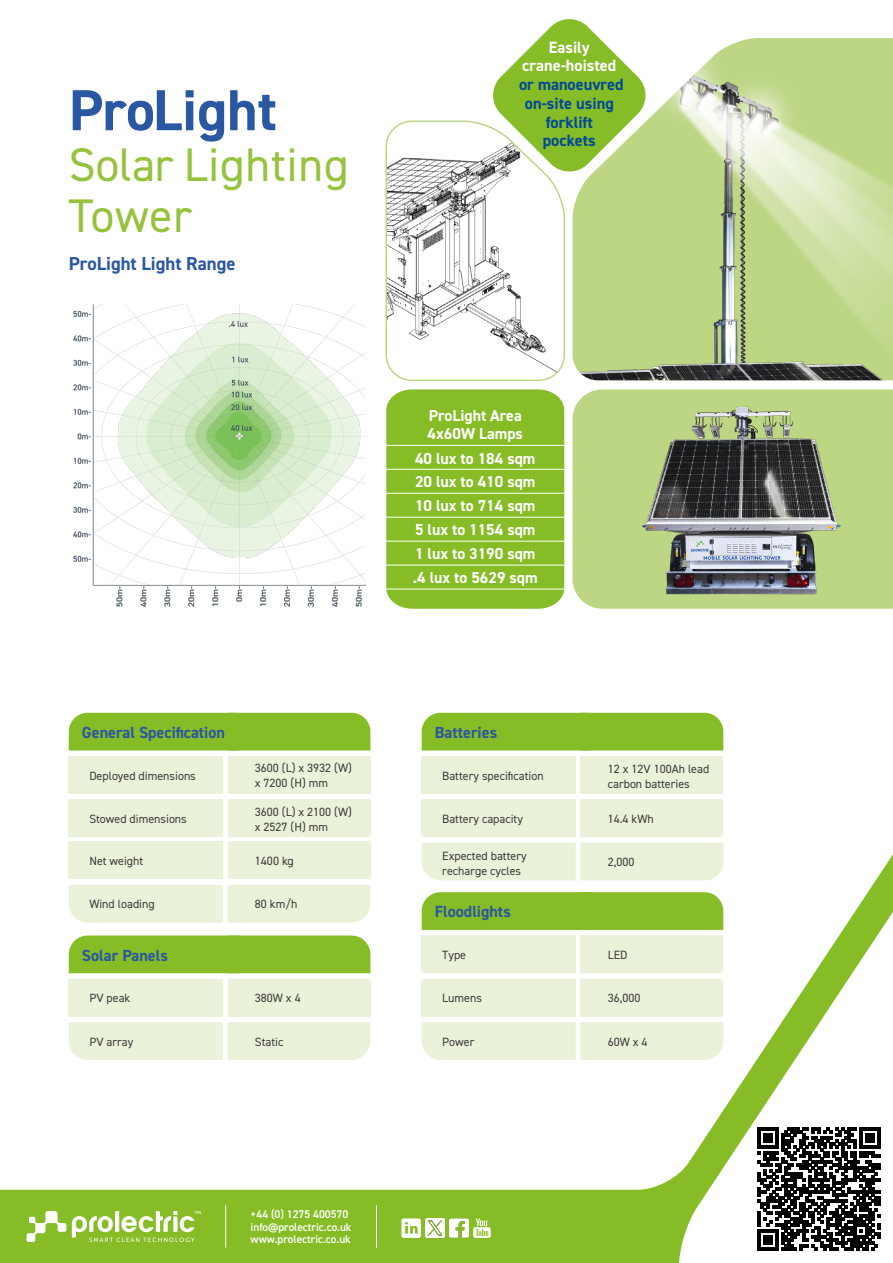
<style>
.page{position:relative;width:893px;height:1263px;background:#86bc25}
.page>*{position:absolute;margin:0;border:0;box-sizing:border-box;transform-origin:0 0}
.t1{font:700 58.05px "DIN2014";color:#2a57a1}
.t2{font:47.25px/51px "DIN2014";letter-spacing:.015em;color:#96c23d}
.t3{font:700 18.75px "DIN2014";color:#2a57a1}
.t4{font:700 16.35px/18.8px "DIN2014";color:#004a97;text-align:center}
.t5{font:700 16.35px/18.8px "DIN2014";color:#fff;text-align:center}
.t6{font:700 16.2px "DIN2014";color:#2a57a1}
.t7{font:700 15.9px/24px "DIN2014";color:#fff}
.t8{font:12.15px "DIN2014";color:#3c3c3b}
.t9{font:12px/15px "DIN2014";color:#3c3c3b}
.t10{font:600 11.25px/12.5px "DIN2014";color:#fff}
</style>
<div class="page">
<svg style="left:679px;top:1190px;width:214px;height:73px;fill:#fff"></svg>
<div style="left:0;top:0;width:893px;height:1190px;background:#fff"></div>
<hr style="left:225px;top:1205px;width:1px;height:43px;background:#fff">
<svg style="left:27px;top:1211px;width:39px;height:31px"></svg>
<svg style="left:72px;top:1211px;width:129px;height:31px"></svg>
<hr style="left:376px;top:1205px;width:1px;height:43px;background:#fff">
<svg style="left:473px;top:1218px;width:18px;height:20px"></svg>
<svg style="left:401px;top:1218px;width:20px;height:20px"></svg>
<img style="left:449px;top:1218px;width:20px;height:20px">
<img style="left:425px;top:1218px;width:20px;height:20px">
<svg style="left:385px;top:120px;width:181px;height:262px"></svg>
<img style="left:572px;top:38px;width:321px;height:342px">
<svg style="left:572px;top:389px;width:16px;height:220px;fill:#bdd684"></svg>
<img style="left:588px;top:389px;width:305px;height:220px">
<div style="left:580px;top:756px;width:143px;height:38px;background:#eaf2da"></div>
<div style="left:580px;top:799px;width:143px;height:38px;background:#eaf2da"></div>
<svg style="left:422px;top:713px;width:301px;height:37px"></svg>
<div style="left:422px;top:843px;width:301px;height:37px;background:#eaf2da"></div>
<div style="left:422px;top:756px;width:154px;height:38px;background:#eaf2da"></div>
<div style="left:422px;top:799px;width:154px;height:38px;background:#eaf2da"></div>
<div style="left:228px;top:979px;width:142px;height:37px;background:#eaf2da"></div>
<svg style="left:69px;top:935px;width:301px;height:38px"></svg>
<div style="left:69px;top:1022px;width:301px;height:38px;background:#eaf2da"></div>
<div style="left:69px;top:979px;width:154px;height:37px;background:#eaf2da"></div>
<div style="left:228px;top:756px;width:142px;height:38px;background:#eaf2da"></div>
<div style="left:228px;top:799px;width:142px;height:38px;background:#eaf2da"></div>
<div style="left:228px;top:841px;width:142px;height:38px;background:#eaf2da"></div>
<svg style="left:69px;top:713px;width:301px;height:37px"></svg>
<div style="left:69px;top:885px;width:301px;height:38px;background:#eaf2da"></div>
<div style="left:69px;top:756px;width:154px;height:38px;background:#eaf2da"></div>
<div style="left:69px;top:799px;width:154px;height:38px;background:#eaf2da"></div>
<div style="left:69px;top:841px;width:154px;height:38px;background:#eaf2da"></div>
<svg style="left:491px;top:17px;width:157px;height:157px"></svg>
<img style="left:73px;top:304px;width:292px;height:303px">
<svg style="left:386px;top:389px;width:178px;height:220px"></svg>
<hr style="left:386px;top:445px;width:178px;height:1px;background:#fff">
<hr style="left:386px;top:469px;width:178px;height:1px;background:#fff">
<hr style="left:386px;top:493px;width:178px;height:1px;background:#fff">
<hr style="left:386px;top:517px;width:178px;height:1px;background:#fff">
<hr style="left:386px;top:541px;width:178px;height:1px;background:#fff">
<hr style="left:386px;top:565px;width:178px;height:1px;background:#fff">
<hr style="left:386px;top:589px;width:178px;height:1px;background:#fff">
<svg style="left:758px;top:1128px;width:123px;height:123px"></svg>
<div style="left:580px;top:935px;width:143px;height:38px;background:#eaf2da"></div>
<svg style="left:422px;top:892px;width:301px;height:38px"></svg>
<div style="left:422px;top:935px;width:154px;height:38px;background:#eaf2da"></div>
<div style="left:422px;top:1022px;width:301px;height:38px;background:#eaf2da"></div>
<div style="left:580px;top:979px;width:143px;height:37px;background:#eaf2da"></div>
<div style="left:422px;top:979px;width:154px;height:37px;background:#eaf2da"></div>
<h1 class="t1" style="left:69px;top:72px;width:210px">ProLight</h1>
<h2 class="t2" style="left:69px;top:139px;width:281px">Solar Lighting<br>Tower</h2>
<h3 class="t3" style="left:69px;top:251px;width:168px">ProLight Light Range</h3>
<h3 class="t6" style="left:82px;top:721px;width:145px">General Specification</h3>
<p class="t9" style="left:89px;top:768px;width:108px">Deployed dimensions</p>
<p class="t9" style="left:89px;top:811px;width:99px">Stowed dimensions</p>
<p class="t9" style="left:89px;top:853px;width:55px">Net weight</p>
<p class="t9" style="left:89px;top:896px;width:67px">Wind loading</p>
<h3 class="t6" style="left:82px;top:944px;width:87px">Solar Panels</h3>
<p class="t9" style="left:89px;top:990px;width:43px">PV peak</p>
<p class="t9" style="left:89px;top:1034px;width:46px">PV array</p>
<p class="t9" style="left:255px;top:760px;width:99px">3600 (L) x 3932 (W) x 7200 (H) mm</p>
<p class="t9" style="left:255px;top:804px;width:99px">3600 (L) x 2100 (W) x 2527 (H) mm</p>
<p class="t8" style="left:255px;top:853px;width:41px">1400 kg</p>
<p class="t9" style="left:255px;top:896px;width:44px">80 km/h</p>
<p class="t9" style="left:255px;top:990px;width:47px">380W x 4</p>
<p class="t9" style="left:255px;top:1034px;width:30px">Static</p>
<h3 class="t5" style="left:522px;top:38px;width:96px">Easily crane-hoisted</h3>
<h3 class="t4" style="left:519px;top:75px;width:106px">or manoeuvred on-site using forklift<br>pockets</h3>
<h3 class="t7" style="left:428px;top:406px;width:97px;line-height:18.1px">ProLight Area<br>4x60W Lamps</h3>
<h3 class="t7" style="left:413px;top:446px;width:126px">40 lux to 184 sqm<br>20 lux to 410 sqm<br>10 lux to 714 sqm<br>5 lux to 1154 sqm<br>1 lux to 3190 sqm .4 lux to 5629 sqm</h3>
<h3 class="t6" style="left:435px;top:721px;width:64px">Batteries</h3>
<p class="t9" style="left:442px;top:768px;width:103px">Battery specification</p>
<p class="t9" style="left:442px;top:811px;width:82px">Battery capacity</p>
<p class="t9" style="left:442px;top:848px;width:86px">Expected battery recharge cycles</p>
<p class="t9" style="left:608px;top:761px;width:103px">12 x 12V 100Ah lead carbon batteries</p>
<p class="t9" style="left:608px;top:811px;width:48px">14.4 kWh</p>
<p class="t9" style="left:608px;top:854px;width:28px">2,000</p>
<h3 class="t6" style="left:435px;top:901px;width:77px">Floodlights</h3>
<p class="t9" style="left:442px;top:947px;width:25px">Type</p>
<p class="t9" style="left:608px;top:947px;width:21px">LED</p>
<p class="t9" style="left:442px;top:990px;width:41px">Lumens</p>
<p class="t9" style="left:608px;top:990px;width:34px">36,000</p>
<p class="t9" style="left:442px;top:1034px;width:34px">Power</p>
<p class="t9" style="left:608px;top:1034px;width:41px">60W x 4</p>
<p class="t10" style="left:251px;top:1208px;width:102px">+44 (0) 1275 400570 info@prolectric.co.uk</p>
<p class="t10" style="left:251px;top:1233px;width:102px">www.prolectric.co.uk</p>
</div>
